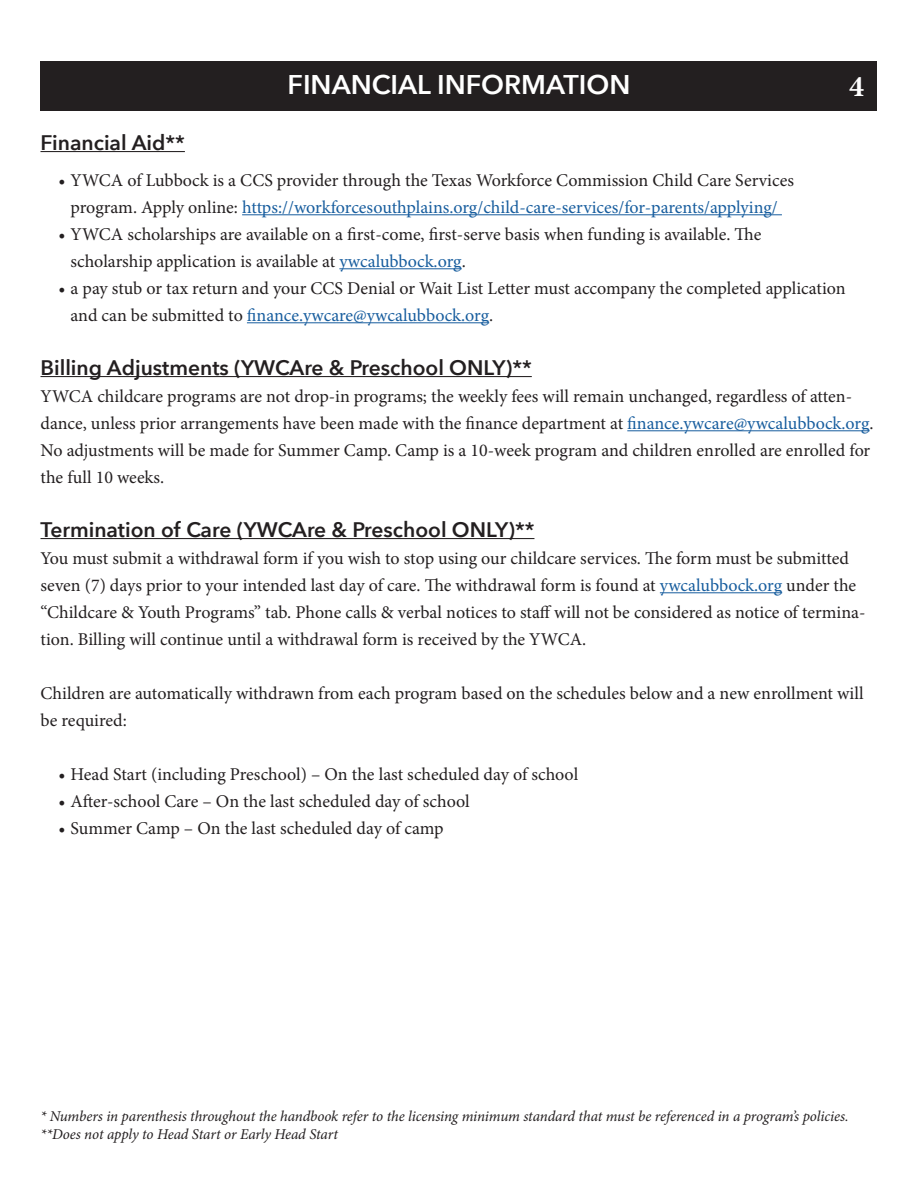
<style>
.page{position:relative;width:918px;height:1188px;background:#fff}
.page>*{position:absolute;margin:0;border:0;box-sizing:border-box;transform-origin:0 0}
.t1{font:700 30px "Minion Pro";color:#fff}
.t2{font:600 27px "Avenir Next";color:#fff}
.t3{font:600 21px "Avenir Next";color:#231f20}
.t4{font:18px/27px "Minion Pro";color:#231f20}
.t5{font:18px "Minion Pro";letter-spacing:-.005em;color:#175d9e}
.t6{font:italic 15px "Minion Pro";letter-spacing:-.01em;color:#231f20}
.s1{color:#231f20}
.s2{color:#175d9e}
</style>
<div class="page">
<div style="left:40px;top:62px;width:838px;height:49px;background:#231f20"></div>
<hr style="left:40px;top:151px;width:145px;height:1px;background:#231f20">
<hr style="left:242px;top:214px;width:540px;height:1px;background:#175d9e">
<hr style="left:339px;top:268px;width:123px;height:1px;background:#175d9e">
<hr style="left:247px;top:322px;width:242px;height:1px;background:#175d9e">
<hr style="left:40px;top:376px;width:492px;height:1px;background:#231f20">
<hr style="left:627px;top:430px;width:243px;height:1px;background:#175d9e">
<hr style="left:40px;top:538px;width:494px;height:1px;background:#231f20">
<hr style="left:660px;top:592px;width:122px;height:1px;background:#175d9e">
<p class="t2" style="left:288px;top:62px;width:344px">FINANCIAL INFORMATION</p>
<p class="t1" style="left:849px;top:65px;width:16px">4</p>
<p class="t3" style="left:40px;top:125px;width:146px">Financial Aid**</p>
<p class="t4" style="left:58px;top:167px;width:737px">• YWCA of Lubbock is a CCS provider through the Texas Workforce Commission Child Care Services</p>
<p class="t5" style="left:71px;top:195px;width:709px"><span class="s1">program. Apply online:</span> https://workforcesouthplains.org/child-care-services/for-parents/applying/</p>
<p class="t4" style="left:58px;top:221px;width:704px">• YWCA scholarships are available on a first-come, first-serve basis when funding is available. The</p>
<p class="t4" style="left:71px;top:248px;width:397px">scholarship application is available at <span class="s2">ywcalubbock.org</span>.</p>
<p class="t4" style="left:58px;top:275px;width:789px">• a pay stub or tax return and your CCS Denial or Wait List Letter must accompany the completed application</p>
<p class="t5" style="left:71px;top:303px;width:424px"><span class="s1">and can be submitted to</span> finance.ywcare@ywcalubbock.org<span class="s1">.</span></p>
<p class="t3" style="left:40px;top:350px;width:493px">Billing Adjustments (YWCAre &amp; Preschool ONLY)**</p>
<p class="t4" style="left:40px;top:383px;width:835px">YWCA childcare programs are not drop-in programs; the weekly fees will remain unchanged, regardless of atten&shy;dance, unless prior arrangements have been made with the finance department at <span class="s2">finance.ywcare@ywcalubbock.org</span>.<br>No adjustments will be made for Summer Camp. Camp is a 10-week program and children enrolled are enrolled for the full 10 weeks.</p>
<p class="t3" style="left:40px;top:512px;width:495px">Termination of Care (YWCAre &amp; Preschool ONLY)**</p>
<p class="t4" style="left:40px;top:545px;width:827px">You must submit a withdrawal form if you wish to stop using our childcare services. The form must be submitted seven (7) days prior to your intended last day of care. The withdrawal form is found at <span class="s2">ywcalubbock.org</span> under the “Childcare &amp; Youth Programs” tab. Phone calls &amp; verbal notices to staff will not be considered as notice of termina&shy;tion. Billing will continue until a withdrawal form is received by the YWCA.</p>
<p class="t4" style="left:40px;top:680px;width:825px">Children are automatically withdrawn from each program based on the schedules below and a new enrollment will be required:</p>
<p class="t4" style="left:58px;top:761px;width:521px">• Head Start (including Preschool) – On the last scheduled day of school</p>
<p class="t4" style="left:58px;top:788px;width:413px">• After-school Care – On the last scheduled day of school</p>
<p class="t4" style="left:58px;top:815px;width:387px">• Summer Camp – On the last scheduled day of camp</p>
<p class="t6" style="left:40px;top:1106px;width:810px">* Numbers in parenthesis throughout the handbook refer to the licensing minimum standard that must be referenced in a program’s policies.</p>
<p class="t6" style="left:40px;top:1124px;width:299px">**Does not apply to Head Start or Early Head Start</p>
</div>
